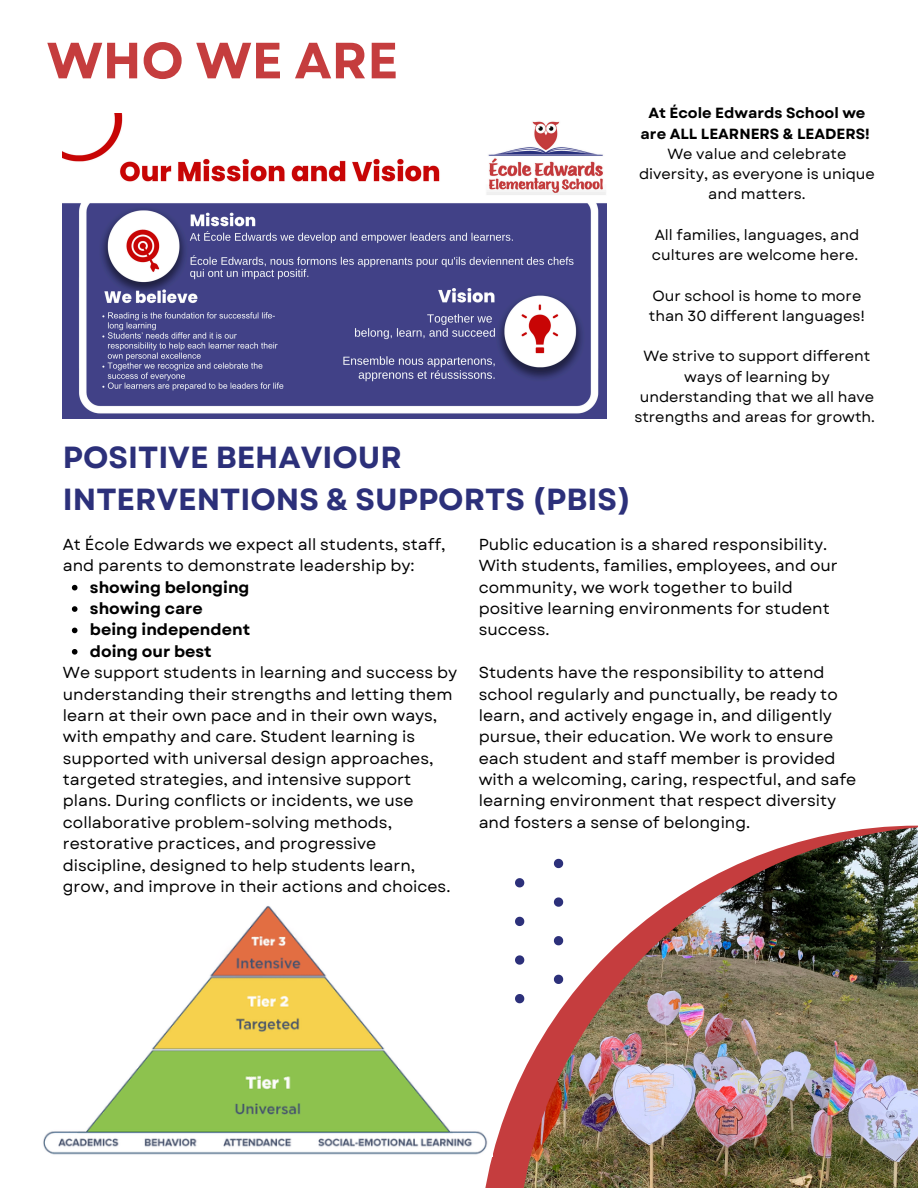
<style>
.page{position:relative;width:918px;height:1188px;background:#fff}
.page>*{position:absolute;margin:0;border:0;box-sizing:border-box;transform-origin:0 0}
.t1{font:700 50.85px "Garet";color:#c53d3e}
.t2{font:700 30.45px/42.5px "Garet";color:#2c307a}
.t3{font:15.9px/21.3px "Garet";color:#000}
.t4{font:700 15.9px "Garet";color:#000}
.t5{font:14.7px/20.2px "Garet";color:#000;text-align:center}
.t6{font:700 14.7px/20.2px "Garet";color:#000;text-align:center}
</style>
<div class="page">
<svg style="left:485px;top:1085px;width:32px;height:103px;fill:#c53d3e"></svg>
<img style="left:517px;top:826px;width:401px;height:362px">
<svg style="left:515px;top:994px;width:9px;height:9px"></svg>
<svg style="left:515px;top:955px;width:9px;height:10px"></svg>
<svg style="left:515px;top:917px;width:9px;height:9px"></svg>
<svg style="left:515px;top:878px;width:9px;height:9px"></svg>
<svg style="left:554px;top:975px;width:9px;height:9px"></svg>
<svg style="left:554px;top:936px;width:9px;height:9px"></svg>
<svg style="left:554px;top:897px;width:9px;height:10px"></svg>
<svg style="left:554px;top:859px;width:9px;height:9px"></svg>
<img style="left:43px;top:906px;width:449px;height:251px">
<img style="left:63px;top:113px;width:543px;height:305px">
<svg style="left:72px;top:585px;width:6px;height:5px"></svg>
<svg style="left:72px;top:606px;width:6px;height:6px"></svg>
<svg style="left:72px;top:628px;width:6px;height:5px"></svg>
<svg style="left:72px;top:649px;width:6px;height:6px"></svg>
<p class="t1" style="left:47px;top:24px;width:353px">WHO WE ARE</p>
<p class="t6" style="left:641px;top:103px;width:231px">At École Edwards School we are ALL LEARNERS &amp; LEADERS!</p>
<p class="t5" style="left:639px;top:144px;width:237px">We value and celebrate diversity, as everyone is unique and matters.</p>
<p class="t5" style="left:652px;top:225px;width:209px;text-align:left">All families, languages, and cultures are welcome here.</p>
<p class="t5" style="left:649px;top:285px;width:218px;text-align:left">Our school is home to more than 30 different languages!</p>
<p class="t5" style="left:634px;top:346px;width:242px">We strive to support different ways of learning by understanding that we all have strengths and areas for growth.</p>
<p class="t2" style="left:63px;top:436px;width:570px">POSITIVE BEHAVIOUR<br>INTERVENTIONS &amp; SUPPORTS (PBIS)</p>
<p class="t3" style="left:63px;top:534px;width:384px">At École Edwards we expect all students, staff, and parents to demonstrate leadership by:</p>
<p class="t4" style="left:90px;top:576px;width:161px">showing belonging</p>
<p class="t4" style="left:90px;top:597px;width:114px">showing care</p>
<h2 class="t4" style="left:90px;top:618px;width:162px">being independent</h2>
<p class="t4" style="left:90px;top:640px;width:123px">doing our best</p>
<p class="t3" style="left:63px;top:662px;width:396px">We support students in learning and success by understanding their strengths and letting them learn at their own pace and in their own ways, with empathy and care. Student learning is supported with universal design approaches, targeted strategies, and intensive support plans. During conflicts or incidents, we use collaborative problem-solving methods, restorative practices, and progressive discipline, designed to help students learn, grow, and improve in their actions and choices.</p>
<p class="t3" style="left:479px;top:534px;width:361px">Public education is a shared responsibility.<br>With students, families, employees, and our community, we work together to build positive learning environments for student success.</p>
<p class="t3" style="left:479px;top:662px;width:379px">Students have the responsibility to attend school regularly and punctually, be ready to learn, and actively engage in, and diligently pursue, their education. We work to ensure each student and staff member is provided with a welcoming, caring, respectful, and safe learning environment that respect diversity and fosters a sense of belonging.</p>
</div>
